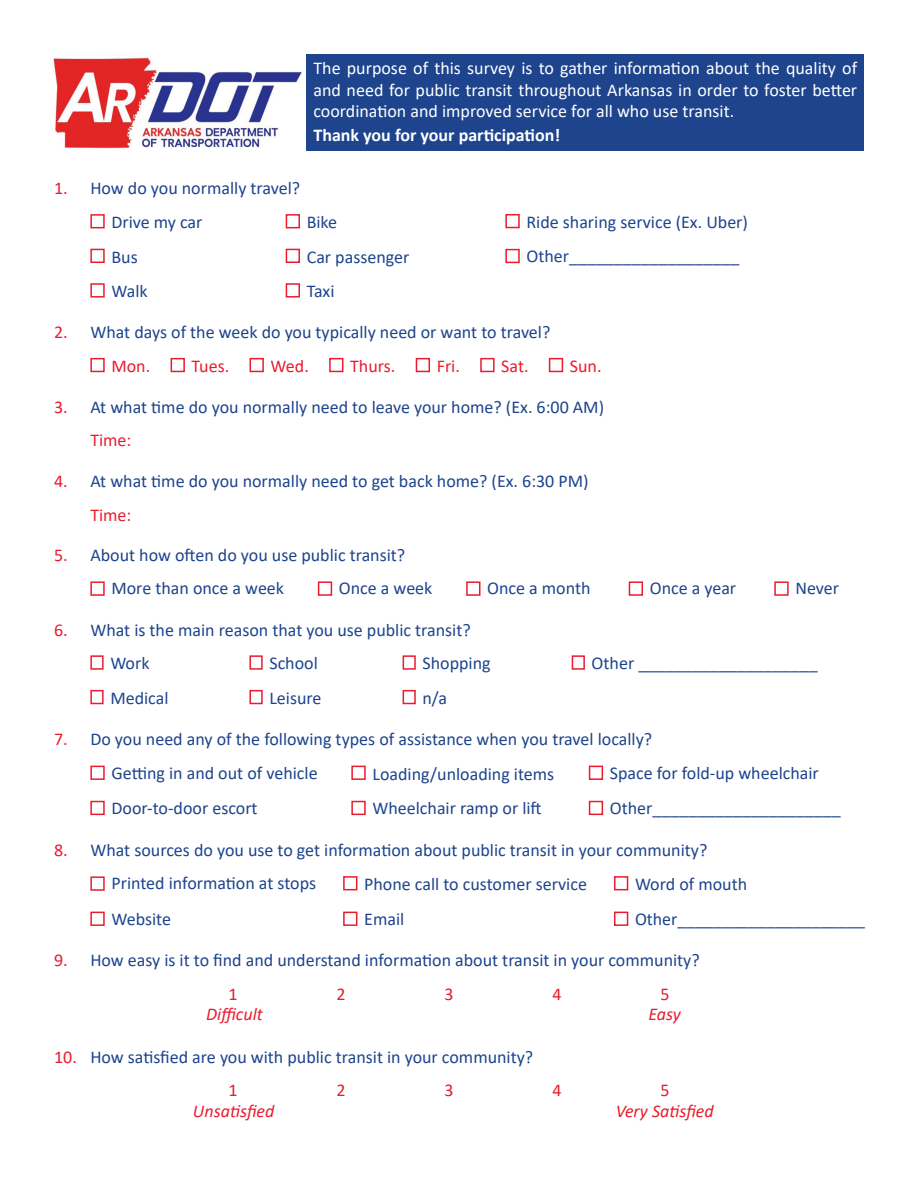
<style>
.page{position:relative;width:918px;height:1188px;background:#fff}
.page>*{position:absolute;margin:0;border:0;box-sizing:border-box;transform-origin:0 0}
.t1{font:18px "Calibri";color:#1d448d}
.t2{font:18px/21.6px "Calibri";color:#fff;text-align:justify}
.t3{font:18px "Calibri";color:#eb1b2f}
.t4{font:italic 18px "Calibri";color:#eb1b2f}
.t5{font:700 18px "Calibri";color:#fff}
</style>
<div class="page">
<div style="left:307px;top:54px;width:557px;height:97px;background:#1d448d"></div>
<img style="left:53px;top:57px;width:250px;height:92px">
<div style="left:90px;top:249px;width:15px;height:14px;border:2px solid #eb1b2f"></div>
<div style="left:90px;top:283px;width:15px;height:15px;border:2px solid #eb1b2f"></div>
<div style="left:90px;top:214px;width:15px;height:14px;border:2px solid #eb1b2f"></div>
<div style="left:505px;top:214px;width:15px;height:14px;border:2px solid #eb1b2f"></div>
<div style="left:505px;top:249px;width:15px;height:14px;border:2px solid #eb1b2f"></div>
<div style="left:286px;top:214px;width:14px;height:14px;border:2px solid #eb1b2f"></div>
<div style="left:286px;top:249px;width:14px;height:14px;border:2px solid #eb1b2f"></div>
<div style="left:286px;top:283px;width:14px;height:15px;border:2px solid #eb1b2f"></div>
<div style="left:90px;top:655px;width:14px;height:15px;border:2px solid #eb1b2f"></div>
<div style="left:90px;top:690px;width:14px;height:14px;border:2px solid #eb1b2f"></div>
<div style="left:249px;top:655px;width:14px;height:15px;border:2px solid #eb1b2f"></div>
<div style="left:249px;top:690px;width:14px;height:14px;border:2px solid #eb1b2f"></div>
<div style="left:403px;top:655px;width:13px;height:15px;border:2px solid #eb1b2f"></div>
<div style="left:403px;top:690px;width:13px;height:14px;border:2px solid #eb1b2f"></div>
<div style="left:572px;top:655px;width:13px;height:15px;border:2px solid #eb1b2f"></div>
<div style="left:90px;top:358px;width:15px;height:14px;border:2px solid #eb1b2f"></div>
<div style="left:171px;top:358px;width:14px;height:14px;border:2px solid #eb1b2f"></div>
<div style="left:250px;top:358px;width:14px;height:14px;border:2px solid #eb1b2f"></div>
<div style="left:329px;top:358px;width:14px;height:14px;border:2px solid #eb1b2f"></div>
<div style="left:416px;top:358px;width:14px;height:14px;border:2px solid #eb1b2f"></div>
<div style="left:480px;top:358px;width:15px;height:14px;border:2px solid #eb1b2f"></div>
<div style="left:549px;top:358px;width:14px;height:14px;border:2px solid #eb1b2f"></div>
<div style="left:90px;top:766px;width:15px;height:14px;border:2px solid #eb1b2f"></div>
<div style="left:90px;top:801px;width:15px;height:14px;border:2px solid #eb1b2f"></div>
<div style="left:351px;top:766px;width:15px;height:14px;border:2px solid #eb1b2f"></div>
<div style="left:351px;top:801px;width:15px;height:14px;border:2px solid #eb1b2f"></div>
<div style="left:589px;top:801px;width:14px;height:14px;border:2px solid #eb1b2f"></div>
<div style="left:589px;top:766px;width:14px;height:14px;border:2px solid #eb1b2f"></div>
<div style="left:90px;top:876px;width:15px;height:15px;border:2px solid #eb1b2f"></div>
<div style="left:90px;top:912px;width:15px;height:14px;border:2px solid #eb1b2f"></div>
<div style="left:343px;top:876px;width:14px;height:14px;border:2px solid #eb1b2f"></div>
<div style="left:343px;top:912px;width:14px;height:14px;border:2px solid #eb1b2f"></div>
<div style="left:614px;top:912px;width:14px;height:14px;border:2px solid #eb1b2f"></div>
<div style="left:614px;top:876px;width:14px;height:14px;border:2px solid #eb1b2f"></div>
<div style="left:90px;top:581px;width:15px;height:15px;border:2px solid #eb1b2f"></div>
<div style="left:318px;top:581px;width:14px;height:15px;border:2px solid #eb1b2f"></div>
<div style="left:629px;top:581px;width:14px;height:15px;border:2px solid #eb1b2f"></div>
<div style="left:466px;top:581px;width:14px;height:15px;border:2px solid #eb1b2f"></div>
<div style="left:774px;top:581px;width:15px;height:15px;border:2px solid #eb1b2f"></div>
<p class="t2" style="left:313px;top:57px;width:545px">The purpose of this survey is to gather information about the quality of and need for public transit throughout Arkansas in order to foster better coordination and improved service for all who use transit.</p>
<p class="t5" style="left:313px;top:122px;width:248px">Thank you for your participation!</p>
<p class="t3" style="left:54px;top:175px;width:15px">1.</p>
<p class="t1" style="left:90px;top:175px;width:211px">How do you normally travel?</p>
<p class="t1" style="left:307px;top:210px;width:32px">Bike</p>
<p class="t1" style="left:307px;top:244px;width:104px">Car passenger</p>
<p class="t1" style="left:307px;top:279px;width:29px">Taxi</p>
<p class="t1" style="left:111px;top:210px;width:93px">Drive my car</p>
<p class="t1" style="left:526px;top:210px;width:223px">Ride sharing service (Ex. Uber)</p>
<p class="t1" style="left:526px;top:244px;width:214px">Other___________________</p>
<p class="t1" style="left:111px;top:244px;width:28px">Bus</p>
<p class="t1" style="left:111px;top:279px;width:38px">Walk</p>
<p class="t3" style="left:54px;top:320px;width:15px">2.</p>
<p class="t1" style="left:90px;top:320px;width:462px">What days of the week do you typically need or want to travel?</p>
<p class="t3" style="left:111px;top:353px;width:40px">Mon.</p>
<p class="t3" style="left:192px;top:353px;width:39px">Tues.</p>
<p class="t3" style="left:271px;top:353px;width:40px">Wed.</p>
<p class="t3" style="left:350px;top:353px;width:47px">Thurs.</p>
<p class="t3" style="left:437px;top:353px;width:25px">Fri.</p>
<p class="t3" style="left:501px;top:353px;width:29px">Sat.</p>
<p class="t3" style="left:570px;top:353px;width:33px">Sun.</p>
<p class="t3" style="left:54px;top:394px;width:15px">3.</p>
<p class="t1" style="left:90px;top:394px;width:515px">At what time do you normally need to leave your home? (Ex. 6:00 AM)</p>
<p class="t3" style="left:90px;top:428px;width:43px">Time:</p>
<p class="t3" style="left:54px;top:468px;width:15px">4.</p>
<p class="t1" style="left:90px;top:468px;width:500px">At what time do you normally need to get back home? (Ex. 6:30 PM)</p>
<p class="t3" style="left:90px;top:502px;width:43px">Time:</p>
<p class="t3" style="left:54px;top:543px;width:15px">5.</p>
<p class="t1" style="left:90px;top:543px;width:316px">About how often do you use public transit?</p>
<p class="t1" style="left:111px;top:576px;width:174px">More than once a week</p>
<p class="t1" style="left:339px;top:576px;width:95px">Once a week</p>
<p class="t1" style="left:487px;top:576px;width:105px">Once a month</p>
<p class="t1" style="left:650px;top:576px;width:88px">Once a year</p>
<p class="t1" style="left:795px;top:576px;width:45px">Never</p>
<p class="t3" style="left:54px;top:618px;width:15px">6.</p>
<p class="t1" style="left:90px;top:618px;width:382px">What is the main reason that you use public transit?</p>
<p class="t1" style="left:110px;top:651px;width:41px">Work</p>
<p class="t1" style="left:110px;top:685px;width:60px">Medical</p>
<p class="t1" style="left:269px;top:651px;width:50px">School</p>
<p class="t1" style="left:269px;top:685px;width:54px">Leisure</p>
<p class="t1" style="left:423px;top:651px;width:70px">Shopping</p>
<p class="t1" style="left:423px;top:685px;width:26px">n/a</p>
<p class="t1" style="left:592px;top:651px;width:227px">Other ____________________</p>
<p class="t3" style="left:54px;top:726px;width:15px">7.</p>
<p class="t1" style="left:90px;top:726px;width:563px">Do you need any of the following types of assistance when you travel locally?</p>
<p class="t1" style="left:111px;top:760px;width:208px">Getting in and out of vehicle</p>
<p class="t1" style="left:111px;top:795px;width:148px">Door-to-door escort</p>
<p class="t1" style="left:610px;top:760px;width:211px">Space for fold-up wheelchair</p>
<p class="t1" style="left:372px;top:761px;width:183px">Loading/unloading items</p>
<p class="t1" style="left:372px;top:795px;width:171px">Wheelchair ramp or lift</p>
<p class="t1" style="left:610px;top:795px;width:232px">Other_____________________</p>
<p class="t3" style="left:54px;top:837px;width:15px">8.</p>
<p class="t1" style="left:90px;top:837px;width:619px">What sources do you use to get information about public transit in your community?</p>
<p class="t1" style="left:111px;top:871px;width:206px">Printed information at stops</p>
<p class="t1" style="left:111px;top:906px;width:61px">Website</p>
<p class="t1" style="left:364px;top:872px;width:224px">Phone call to customer service</p>
<p class="t1" style="left:364px;top:906px;width:42px">Email</p>
<p class="t1" style="left:635px;top:906px;width:231px">Other_____________________</p>
<p class="t1" style="left:635px;top:872px;width:114px">Word of mouth</p>
<p class="t3" style="left:54px;top:948px;width:15px">9.</p>
<p class="t1" style="left:90px;top:948px;width:611px">How easy is it to find and understand information about transit in your community?</p>
<p class="t3" style="left:229px;top:982px;width:11px">1</p>
<p class="t3" style="left:337px;top:982px;width:11px">2</p>
<p class="t3" style="left:445px;top:982px;width:11px">3</p>
<p class="t3" style="left:553px;top:982px;width:11px">4</p>
<p class="t3" style="left:661px;top:982px;width:11px">5</p>
<p class="t4" style="left:206px;top:1002px;width:58px">Difficult</p>
<p class="t4" style="left:648px;top:1002px;width:34px">Easy</p>
<p class="t3" style="left:54px;top:1044px;width:24px">10.</p>
<p class="t1" style="left:90px;top:1044px;width:444px">How satisfied are you with public transit in your community?</p>
<p class="t3" style="left:229px;top:1078px;width:11px">1</p>
<p class="t3" style="left:337px;top:1078px;width:11px">2</p>
<p class="t3" style="left:445px;top:1078px;width:11px">3</p>
<p class="t3" style="left:553px;top:1078px;width:11px">4</p>
<p class="t3" style="left:661px;top:1078px;width:11px">5</p>
<p class="t4" style="left:193px;top:1098px;width:83px">Unsatisfied</p>
<p class="t4" style="left:616px;top:1098px;width:100px">Very Satisfied</p>
</div>
